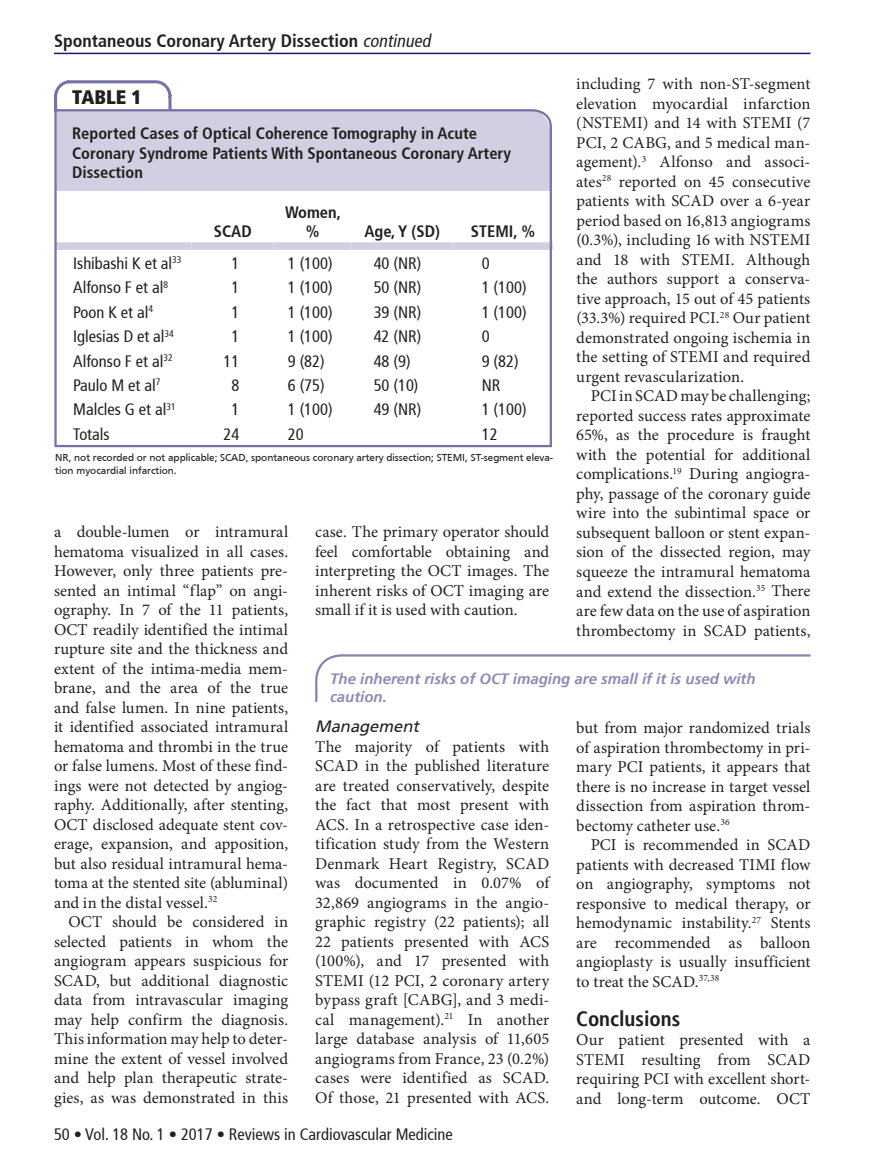
<style>
.page{position:relative;width:878px;height:1175px;background:#fff}
.page>*{position:absolute;margin:0;border:0;box-sizing:border-box;transform-origin:0 0}
.t1{font:700 condensed 21px "Frutiger";color:#241f1f}
.t2{font:900 condensed 19.5px "Frutiger";color:#241f1f}
.t3{font:700 condensed 18px "Frutiger 67";color:#241f1f}
.t4{font:16.5px/19.5px "Minion Pro";letter-spacing:.005em;color:#241f1f;text-align:justify}
.t5{font:condensed 16.5px "Frutiger 57";color:#241f1f}
.t6{font:700 condensed 16.5px/19.5px "Frutiger 67";color:#241f1f;text-align:center}
.t7{font:italic 16.5px "Frutiger FC";color:#241f1f}
.t8{font:italic 700 15px/18px "Frutiger";color:#8f89b6}
.t9{font:10.5px/13.5px "Frutiger";color:#241f1f}
.s1{font-family:"Frutiger 57";font-weight:400;font-style:italic}
</style>
<div class="page">
<svg style="left:54px;top:80px;width:118px;height:28px"></svg>
<svg style="left:54px;top:108px;width:499px;height:340px"></svg>
<svg style="left:315px;top:654px;width:496px;height:48px"></svg>
<hr style="left:54px;top:53px;width:756px;height:1px;background:#20166c">
<p class="t3" style="left:54px;top:30px;width:382px">Spontaneous Coronary Artery Dissection <span class="s1">continued</span></p>
<p class="t4" style="left:576px;top:74px;width:236px">including 7 with non-ST-segment elevation myocardial infarction (NSTEMI) and 14 with STEMI (7<br>PCI, 2 CABG, and 5 medical man&shy;agement).<sup>3</sup> Alfonso and associ&shy;ates<sup>28</sup> reported on 45 consecutive patients with SCAD over a 6-year period based on 16,813 angiograms (0.3%), including 16 with NSTEMI and 18 with STEMI. Although the authors support a conserva&shy;tive approach, 15 out of 45 patients (33.3%) required PCI.<sup>28</sup> Our patient demonstrated ongoing ischemia in the setting of STEMI and required urgent revascularization.</p>
<p class="t4" style="left:576px;top:386px;width:236px;text-indent:14px">PCI in SCAD may be challenging; reported success rates approximate 65%, as the procedure is fraught with the potential for additional complications.<sup>19</sup> During angiogra&shy;phy, passage of the coronary guide wire into the subintimal space or subsequent balloon or stent expan&shy;sion of the dissected region, may squeeze the intramural hematoma and extend the dissection.<sup>35</sup> There are few data on the use of aspiration thrombectomy in SCAD patients,</p>
<p class="t2" style="left:72px;top:85px;width:71px">TABLe 1</p>
<p class="t6" style="left:72px;top:124px;width:440px;text-align:left">Reported Cases of Optical Coherence Tomography in Acute<br>Coronary Syndrome Patients With Spontaneous Coronary Artery<br>Dissection</p>
<p class="t6" style="left:285px;top:202px;width:57px">Women, %</p>
<p class="t6" style="left:364px;top:222px;width:77px">Age, Y (SD)</p>
<p class="t6" style="left:471px;top:222px;width:66px">STEMI, %</p>
<p class="t6" style="left:214px;top:222px;width:39px">SCAD</p>
<p class="t5" style="left:73px;top:254px;width:110px">Ishibashi K et al<sup>33</sup></p>
<p class="t5" style="left:231px;top:254px;width:9px">1</p>
<p class="t5" style="left:288px;top:254px;width:46px">1 (100)</p>
<p class="t5" style="left:374px;top:254px;width:49px">40 (NR)</p>
<p class="t5" style="left:482px;top:254px;width:9px">0</p>
<p class="t5" style="left:73px;top:278px;width:96px">Alfonso F et al<sup>8</sup></p>
<p class="t5" style="left:231px;top:278px;width:9px">1</p>
<p class="t5" style="left:288px;top:278px;width:46px">1 (100)</p>
<p class="t5" style="left:374px;top:278px;width:49px">50 (NR)</p>
<p class="t5" style="left:482px;top:278px;width:46px">1 (100)</p>
<p class="t5" style="left:73px;top:302px;width:81px">Poon K et al<sup>4</sup></p>
<p class="t5" style="left:231px;top:302px;width:9px">1</p>
<p class="t5" style="left:288px;top:302px;width:46px">1 (100)</p>
<p class="t5" style="left:374px;top:302px;width:49px">39 (NR)</p>
<p class="t5" style="left:482px;top:302px;width:46px">1 (100)</p>
<p class="t5" style="left:73px;top:327px;width:102px">Iglesias D et al<sup>34</sup></p>
<p class="t5" style="left:231px;top:327px;width:9px">1</p>
<p class="t5" style="left:288px;top:327px;width:46px">1 (100)</p>
<p class="t5" style="left:374px;top:327px;width:49px">42 (NR)</p>
<p class="t5" style="left:482px;top:327px;width:9px">0</p>
<p class="t5" style="left:73px;top:351px;width:101px">Alfonso F et al<sup>32</sup></p>
<p class="t5" style="left:223px;top:351px;width:17px">11</p>
<p class="t5" style="left:288px;top:351px;width:38px">9 (82)</p>
<p class="t5" style="left:374px;top:351px;width:38px">48 (9)</p>
<p class="t5" style="left:482px;top:351px;width:38px">9 (82)</p>
<p class="t5" style="left:73px;top:375px;width:89px">Paulo M et al<sup>7</sup></p>
<p class="t5" style="left:231px;top:375px;width:9px">8</p>
<p class="t5" style="left:288px;top:375px;width:38px">6 (75)</p>
<p class="t5" style="left:374px;top:375px;width:46px">50 (10)</p>
<p class="t5" style="left:482px;top:375px;width:20px">NR</p>
<p class="t5" style="left:73px;top:400px;width:104px">Malcles G et al<sup>31</sup></p>
<p class="t5" style="left:231px;top:400px;width:9px">1</p>
<p class="t5" style="left:288px;top:400px;width:46px">1 (100)</p>
<p class="t5" style="left:374px;top:400px;width:49px">49 (NR)</p>
<p class="t5" style="left:482px;top:400px;width:46px">1 (100)</p>
<p class="t5" style="left:73px;top:424px;width:38px">Totals</p>
<p class="t5" style="left:223px;top:424px;width:17px">24</p>
<p class="t5" style="left:288px;top:424px;width:17px">20</p>
<p class="t5" style="left:482px;top:424px;width:17px">12</p>
<p class="t9" style="left:55px;top:450px;width:499px">NR, not recorded or not applicable; SCAD, spontaneous coronary artery dissection; STEMI, ST-segment eleva&shy;tion myocardial infarction.</p>
<p class="t4" style="left:54px;top:522px;width:236px">a double-lumen or intramural hematoma visualized in all cases.<br>However, only three patients pre&shy;sented an intimal “flap” on angi&shy;ography. In 7 of the 11 patients, OCT readily identified the intimal rupture site and the thickness and extent of the intima-media mem&shy;brane, and the area of the true and false lumen. In nine patients, it identified associated intramural hematoma and thrombi in the true or false lumens. Most of these find&shy;ings were not detected by angiog&shy;raphy. Additionally, after stenting, OCT disclosed adequate stent cov&shy;erage, expansion, and apposition, but also residual intramural hema&shy;toma at the stented site (abluminal) and in the distal vessel.<sup>32</sup></p>
<p class="t4" style="left:54px;top:912px;width:236px;text-indent:14px">OCT should be considered in selected patients in whom the angiogram appears suspicious for SCAD, but additional diagnostic data from intravascular imaging may help confirm the diagnosis.<br>This information may help to deter&shy;mine the extent of vessel involved and help plan therapeutic strate&shy;gies, as was demonstrated in this</p>
<p class="t4" style="left:315px;top:522px;width:236px">case. The primary operator should feel comfortable obtaining and interpreting the OCT images. The inherent risks of OCT imaging are small if it is used with caution.</p>
<p class="t8" style="left:330px;top:669px;width:427px">The inherent risks of OCT imaging are small if it is used with caution.</p>
<p class="t7" style="left:315px;top:716px;width:105px">Management</p>
<p class="t4" style="left:315px;top:737px;width:236px">The majority of patients with SCAD in the published literature are treated conservatively, despite the fact that most present with ACS. In a retrospective case iden&shy;tification study from the Western Denmark Heart Registry, SCAD was documented in 0.07% of 32,869 angiograms in the angio&shy;graphic registry (22 patients); all 22 patients presented with ACS (100%), and 17 presented with STEMI (12 PCI, 2 coronary artery bypass graft [CABG], and 3 medi&shy;cal management).<sup>21</sup> In another large database analysis of 11,605 angiograms from France, 23 (0.2%) cases were identified as SCAD.<br>Of those, 21 presented with ACS.</p>
<p class="t4" style="left:576px;top:718px;width:236px">but from major randomized trials of aspiration thrombectomy in pri&shy;mary PCI patients, it appears that there is no increase in target vessel dissection from aspiration throm&shy;bectomy catheter use.<sup>36</sup></p>
<p class="t4" style="left:576px;top:835px;width:236px;text-indent:14px">PCI is recommended in SCAD patients with decreased TIMI flow on angiography, symptoms not responsive to medical therapy, or hemodynamic instability.<sup>27</sup> Stents are recommended as balloon angioplasty is usually insufficient to treat the SCAD.<sup>37,38</sup></p>
<p class="t1" style="left:576px;top:1006px;width:105px">Conclusions</p>
<p class="t4" style="left:576px;top:1030px;width:235px">Our patient presented with a STEMI resulting from SCAD requiring PCI with excellent short&shy;and long-term outcome. OCT</p>
<p class="t5" style="left:54px;top:1124px;width:400px">50 • Vol. 18 No. 1 • 2017 • Reviews in Cardiovascular Medicine</p>
</div>
